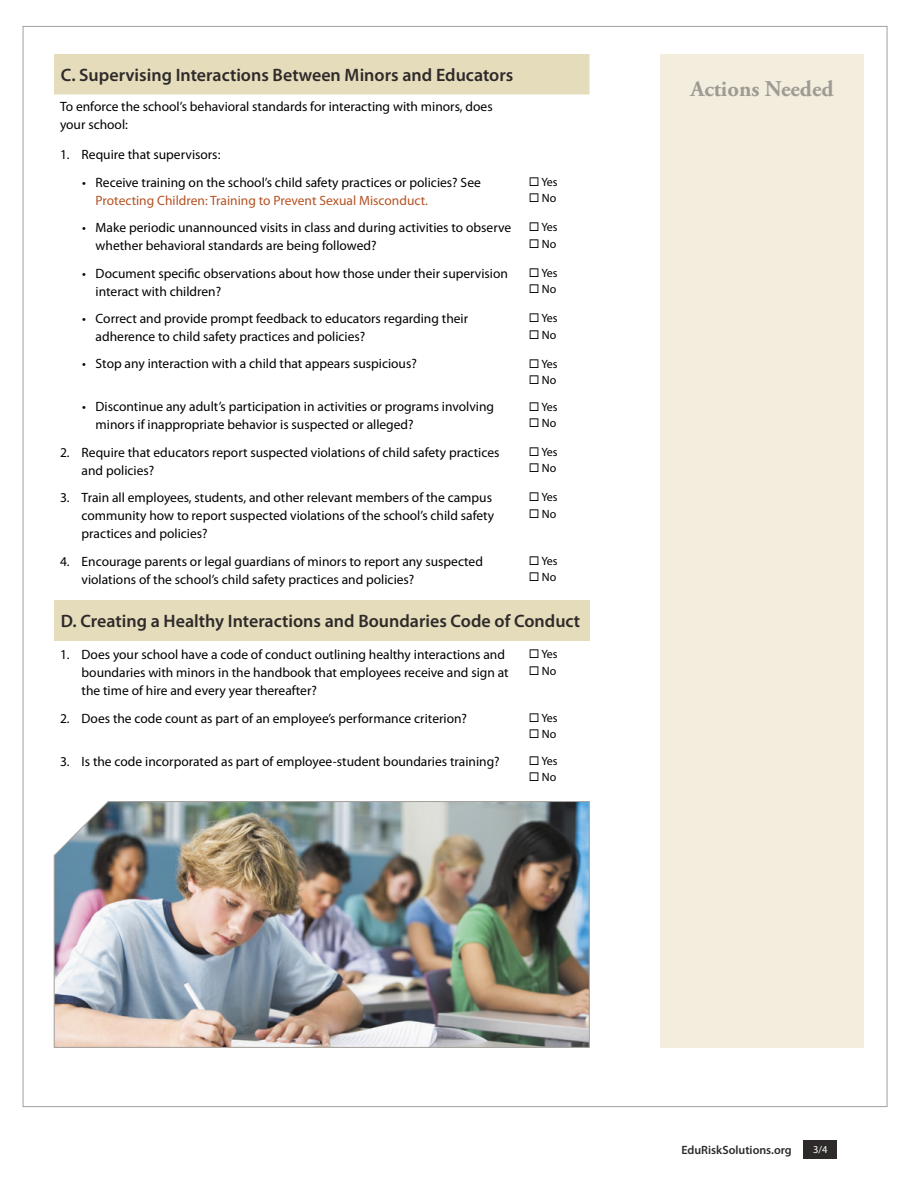
<style>
.page{position:relative;width:918px;height:1188px;background:#fff}
.page>*{position:absolute;margin:0;border:0;box-sizing:border-box;transform-origin:0 0}
.t1{font:700 22.5px "Adobe Garamond Pro";color:#a09a95}
.style_section_start{font:600 18px "Myriad Pro";color:#2e2a2a}
.Tier_One_Question{font:13.5px/18px "Myriad Pro";color:#000}
.Yes_and_No{font:12px "Myriad Pro";color:#000}
.t2{font:600 12px "Myriad Pro";color:#2e2a2a}
.t3{font:10.5px "Myriad Pro";color:#fff}
.s1{color:#b55222}
</style>
<div class="page">
<div style="left:804px;top:1140px;width:33px;height:19px;background:#2e2a2a"></div>
<div style="left:660px;top:54px;width:204px;height:994px;background:#f2eddc"></div>
<div style="left:54px;top:54px;width:536px;height:40px;background:#e4dcba"></div>
<div style="left:54px;top:600px;width:536px;height:40px;background:#e4dcba"></div>
<img style="left:54px;top:801px;width:536px;height:247px">
<h2 class="style_section_start" style="left:61px;top:65px;width:454px">C. Supervising Interactions Between Minors and Educators</h2>
<p class="Tier_One_Question" style="left:60px;top:97px;width:434px">To enforce the school’s behavioral standards for interacting with minors, does your school:</p>
<p class="Tier_One_Question" style="left:60px;top:146px;width:162px">1. Require that supervisors:</p>
<p class="Tier_One_Question" style="left:96px;top:174px;width:387px;text-indent:-14px">• Receive training on the school’s child safety practices or policies? See<br><span class="s1">Protecting Children: Training to Prevent Sexual Misconduct.</span></p>
<p class="Yes_and_No" style="left:541px;top:175px;width:18px">Yes</p>
<p class="Yes_and_No" style="left:542px;top:192px;width:16px">No</p>
<p class="Tier_One_Question" style="left:96px;top:219px;width:417px;text-indent:-14px">• Make periodic unannounced visits in class and during activities to observe whether behavioral standards are being followed?</p>
<p class="Yes_and_No" style="left:541px;top:221px;width:18px">Yes</p>
<p class="Yes_and_No" style="left:542px;top:237px;width:16px">No</p>
<p class="Tier_One_Question" style="left:96px;top:264px;width:414px;text-indent:-14px">• Document specific observations about how those under their supervision interact with children?</p>
<p class="Yes_and_No" style="left:541px;top:266px;width:18px">Yes</p>
<p class="Yes_and_No" style="left:542px;top:283px;width:16px">No</p>
<p class="Tier_One_Question" style="left:96px;top:310px;width:374px;text-indent:-14px">• Correct and provide prompt feedback to educators regarding their adherence to child safety practices and policies?</p>
<p class="Yes_and_No" style="left:541px;top:312px;width:18px">Yes</p>
<p class="Yes_and_No" style="left:542px;top:328px;width:16px">No</p>
<p class="Tier_One_Question" style="left:82px;top:355px;width:336px">• Stop any interaction with a child that appears suspicious?</p>
<p class="Yes_and_No" style="left:541px;top:357px;width:18px">Yes</p>
<p class="Yes_and_No" style="left:542px;top:373px;width:16px">No</p>
<p class="Tier_One_Question" style="left:96px;top:398px;width:400px;text-indent:-14px">• Discontinue any adult’s participation in activities or programs involving minors if inappropriate behavior is suspected or alleged?</p>
<p class="Yes_and_No" style="left:541px;top:400px;width:18px">Yes</p>
<p class="Yes_and_No" style="left:542px;top:417px;width:16px">No</p>
<p class="Tier_One_Question" style="left:82px;top:444px;width:419px;text-indent:-22px">2. Require that educators report suspected violations of child safety practices and policies?</p>
<p class="Yes_and_No" style="left:541px;top:445px;width:18px">Yes</p>
<p class="Yes_and_No" style="left:542px;top:462px;width:16px">No</p>
<p class="Tier_One_Question" style="left:82px;top:489px;width:414px;text-indent:-22px">3. Train all employees, students, and other relevant members of the campus community how to report suspected violations of the school’s child safety practices and policies?</p>
<p class="Yes_and_No" style="left:541px;top:491px;width:18px">Yes</p>
<p class="Yes_and_No" style="left:542px;top:507px;width:16px">No</p>
<p class="Tier_One_Question" style="left:82px;top:552px;width:403px;text-indent:-22px">4. Encourage parents or legal guardians of minors to report any suspected violations of the school’s child safety practices and policies?</p>
<p class="Yes_and_No" style="left:541px;top:554px;width:18px">Yes</p>
<p class="Yes_and_No" style="left:542px;top:571px;width:16px">No</p>
<h2 class="style_section_start" style="left:61px;top:611px;width:521px">D. Creating a Healthy Interactions and Boundaries Code of Conduct</h2>
<p class="Tier_One_Question" style="left:82px;top:646px;width:429px;text-indent:-22px">1. Does your school have a code of conduct outlining healthy interactions and boundaries with minors in the handbook that employees receive and sign at the time of hire and every year thereafter?</p>
<p class="Yes_and_No" style="left:541px;top:648px;width:18px">Yes</p>
<p class="Yes_and_No" style="left:542px;top:664px;width:16px">No</p>
<p class="Tier_One_Question" style="left:60px;top:709px;width:409px">2. Does the code count as part of an employee’s performance criterion?</p>
<p class="Yes_and_No" style="left:541px;top:711px;width:18px">Yes</p>
<p class="Yes_and_No" style="left:542px;top:728px;width:16px">No</p>
<p class="Tier_One_Question" style="left:60px;top:752px;width:441px">3. Is the code incorporated as part of employee-student boundaries training?</p>
<p class="Yes_and_No" style="left:541px;top:754px;width:18px">Yes</p>
<p class="Yes_and_No" style="left:542px;top:771px;width:16px">No</p>
<h1 class="t1" style="left:690px;top:76px;width:145px">Actions Needed</h1>
<p class="t2" style="left:681px;top:1144px;width:112px">EduRiskSolutions.org</p>
<p class="t3" style="left:813px;top:1144px;width:16px">3/4</p>
</div>
